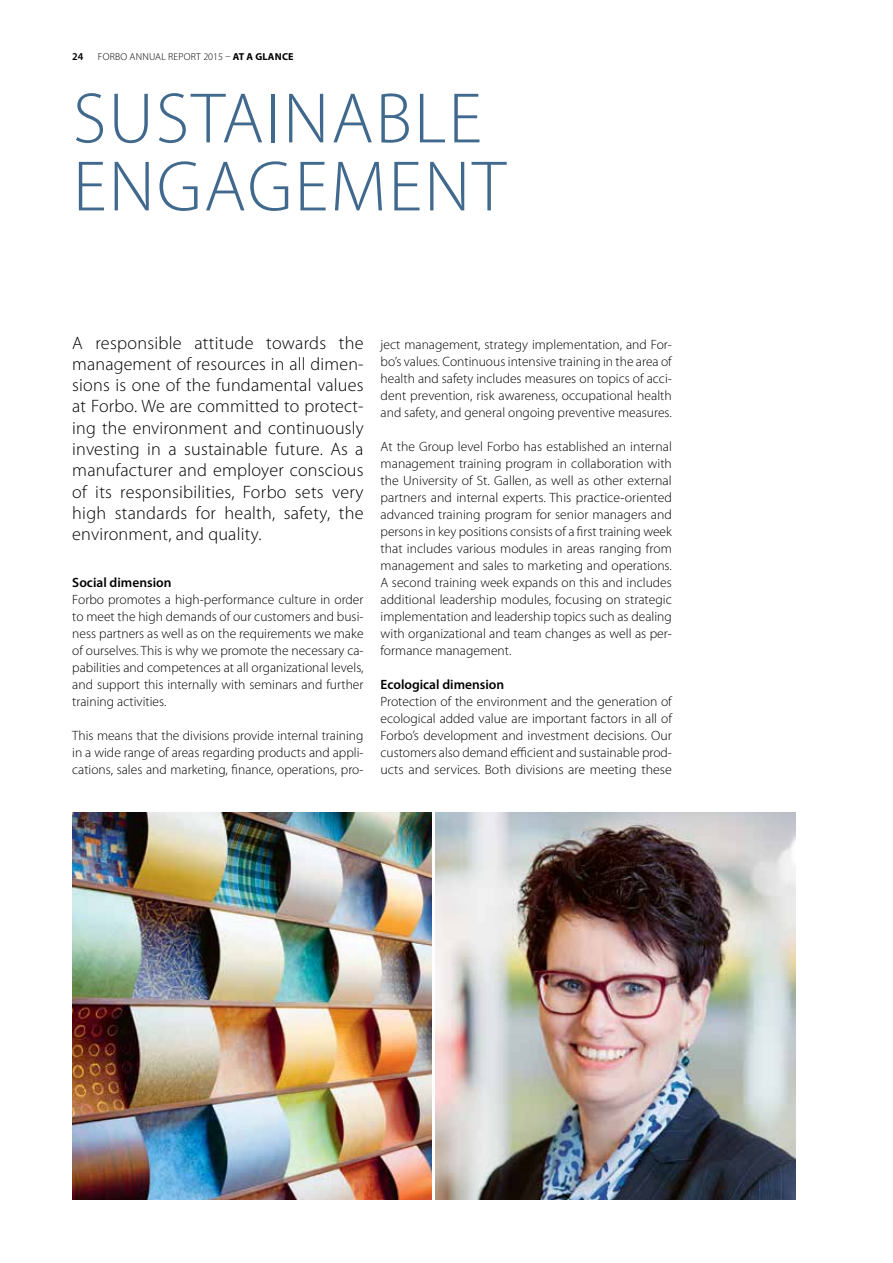
<style>
.page{position:relative;width:893px;height:1263px;background:#fff}
.page>*{position:absolute;margin:0;border:0;box-sizing:border-box;transform-origin:0 0}
.t1{font:300 72px/68.1px "Myriad Pro";letter-spacing:.03em;color:#40698d}
.t2{font:300 18px/21.3px "Myriad Pro";letter-spacing:.01em;color:#000;text-align:justify}
.t3{font:300 13.5px/17px "Myriad Pro";color:#000;text-align:justify}
.t4{font:600 13.5px "Myriad Pro";color:#000}
.t5{font:600 10.5px "Myriad Pro";color:#000}
.t6{font:300 10.2px "Myriad Pro";letter-spacing:.02em;color:#000}
.s1{font-weight:700}
</style>
<div class="page">
<img style="left:436px;top:812px;width:359px;height:387px">
<img style="left:72px;top:812px;width:360px;height:387px">
<p class="t5" style="left:72px;top:50px;width:13px">24</p>
<p class="t6" style="left:98px;top:51px;width:197px">FORBO ANNUAL REPORT 2015 – <span class="s1">AT A GLANCE</span></p>
<h1 class="t1" style="left:73px;top:86px;width:434px">SUSTAINABLE<br>ENGAGEMENT</h1>
<p class="t2" style="left:72px;top:332px;width:293px">A responsible attitude towards the management of resources in all dimen&shy;sions is one of the fundamental values at Forbo. We are committed to protect&shy;ing the environment and continuously investing in a sustainable future. As a manufacturer and employer conscious of its responsibilities, Forbo sets very high standards for health, safety, the environment, and quality.</p>
<p class="t4" style="left:72px;top:575px;width:101px">Social dimension</p>
<p class="t3" style="left:72px;top:591px;width:293px">Forbo promotes a high-performance culture in order to meet the high demands of our customers and busi&shy;ness partners as well as on the requirements we make of ourselves. This is why we promote the necessary ca&shy;pabilities and competences at all organizational levels, and support this internally with seminars and further training activities.</p>
<p class="t3" style="left:72px;top:727px;width:293px">This means that the divisions provide internal training in a wide range of areas regarding products and appli&shy;cations, sales and marketing, finance, operations, pro-</p>
<p class="t3" style="left:381px;top:336px;width:293px">ject management, strategy implementation, and For&shy;bo’s values. Continuous intensive training in the area of health and safety includes measures on topics of acci&shy;dent prevention, risk awareness, occupational health and safety, and general ongoing preventive measures.</p>
<p class="t3" style="left:381px;top:438px;width:293px">At the Group level Forbo has established an internal management training program in collaboration with the University of St. Gallen, as well as other external partners and internal experts. This practice-oriented advanced training program for senior managers and persons in key positions consists of a first training week that includes various modules in areas ranging from management and sales to marketing and operations.<br>A second training week expands on this and includes additional leadership modules, focusing on strategic implementation and leadership topics such as dealing with organizational and team changes as well as per&shy;formance management.</p>
<p class="t4" style="left:381px;top:677px;width:125px">Ecological dimension</p>
<p class="t3" style="left:381px;top:693px;width:293px">Protection of the environment and the generation of ecological added value are important factors in all of Forbo’s development and investment decisions. Our customers also demand efficient and sustainable prod&shy;ucts and services. Both divisions are meeting these</p>
</div>
